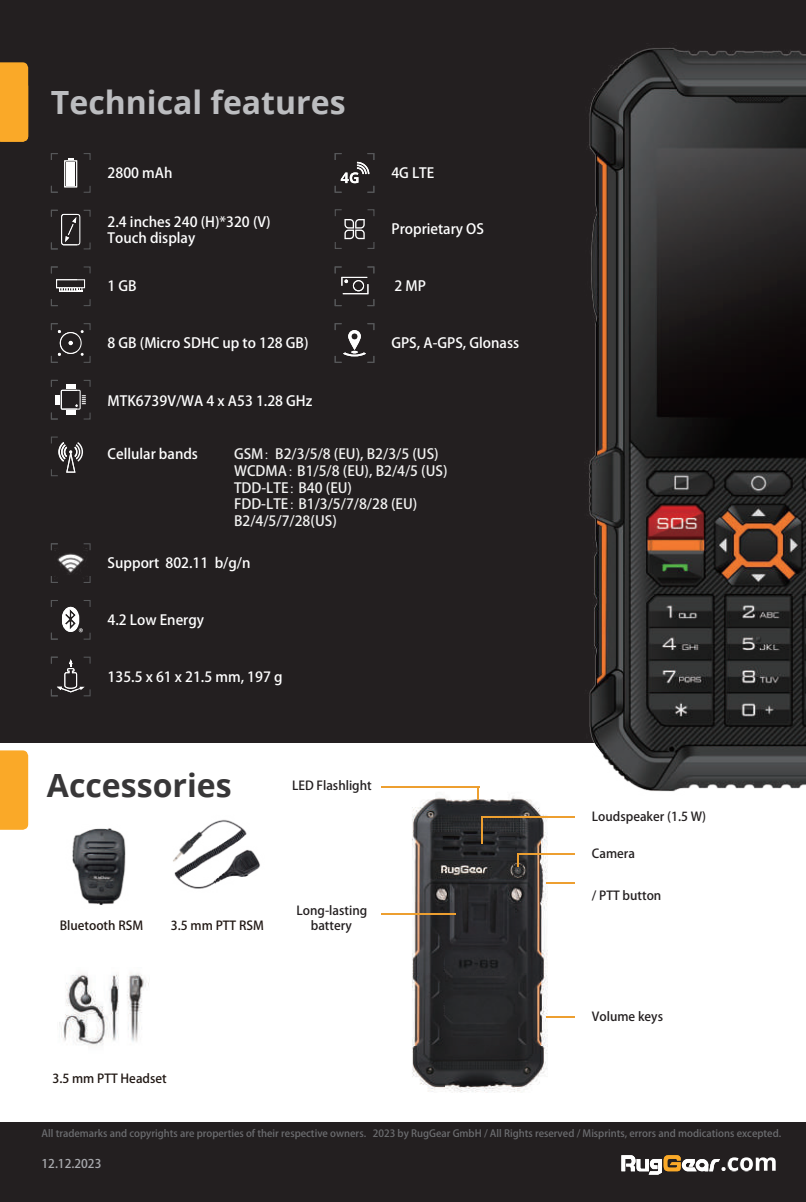
<style>
.page{position:relative;width:806px;height:1202px;background:#fff}
.page>*{position:absolute;margin:0;border:0;box-sizing:border-box;transform-origin:0 0}
.t1{font:700 32px "Open Sans";color:#bcbdc0}
.t2{font:700 32px "Open Sans";color:#383738}
.t3{font:14px/16.8px "Open Sans G Bpc EUC H";color:#fff}
.t4{font:14px/16.8px "Open Sans G Bpc EUC H";color:#f2f2f1}
.t5{font:12.4px/14.8px "Open Sans G Bpc EUC H";color:#231f20;text-align:center}
.t6{font:12.4px "Open Sans G Bpc EUC H";color:#211814}
.t7{font:12px "Open Sans G Bpc EUC H";color:#a8a9ad}
.t8{font:10px "Open Sans G Bpc EUC H";color:#6c6d70}
.s1{font-family:"Adobe Song Std";font-weight:300}
</style>
<div class="page">
<div style="left:0;top:1123px;width:805px;height:79px;background:#231f20"></div>
<div style="left:0;top:0;width:805px;height:743px;background:#231f20"></div>
<svg style="left:0;top:62px;width:28px;height:24px"></svg>
<div style="left:0;top:750px;width:28px;height:80px;background:#faa928"></div>
<svg style="left:84px;top:543px;width:6px;height:7px"></svg>
<svg style="left:84px;top:576px;width:6px;height:7px"></svg>
<svg style="left:83px;top:299px;width:8px;height:7px"></svg>
<div style="left:0;top:86px;width:28px;height:56px;background:#faa928"></div>
<svg style="left:51px;top:437px;width:32px;height:39px"></svg>
<svg style="left:51px;top:543px;width:6px;height:7px"></svg>
<svg style="left:51px;top:576px;width:6px;height:7px"></svg>
<svg style="left:51px;top:600px;width:39px;height:40px"></svg>
<svg style="left:51px;top:379px;width:40px;height:41px"></svg>
<img style="left:57px;top:306px;width:20px;height:351px">
<svg style="left:51px;top:299px;width:7px;height:7px"></svg>
<svg style="left:51px;top:266px;width:40px;height:26px"></svg>
<svg style="left:51px;top:657px;width:39px;height:39px"></svg>
<img style="left:59px;top:687px;width:18px;height:5px">
<svg style="left:51px;top:323px;width:40px;height:40px"></svg>
<svg style="left:64px;top:153px;width:27px;height:40px"></svg>
<svg style="left:51px;top:153px;width:7px;height:7px"></svg>
<svg style="left:51px;top:186px;width:7px;height:7px"></svg>
<svg style="left:51px;top:209px;width:40px;height:41px"></svg>
<img style="left:728px;top:1157px;width:11px;height:14px">
<img style="left:740px;top:1157px;width:12px;height:14px">
<img style="left:755px;top:1157px;width:20px;height:14px">
<svg style="left:334px;top:266px;width:40px;height:40px"></svg>
<svg style="left:334px;top:323px;width:40px;height:40px"></svg>
<svg style="left:334px;top:153px;width:40px;height:40px"></svg>
<svg style="left:621px;top:1155px;width:104px;height:20px"></svg>
<img style="left:663px;top:1155px;width:17px;height:16px">
<img style="left:412px;top:786px;width:163px;height:46px">
<img style="left:412px;top:832px;width:163px;height:72px">
<img style="left:412px;top:904px;width:163px;height:189px">
<hr style="left:545px;top:882px;width:29px;height:2px;background:#ed9f30">
<hr style="left:545px;top:1016px;width:29px;height:2px;background:#ed9f30">
<hr style="left:516px;top:853px;width:58px;height:1px;background:#ed9f30">
<svg style="left:516px;top:853px;width:2px;height:13px"></svg>
<hr style="left:481px;top:816px;width:2px;height:27px;background:#ed9f30">
<svg style="left:477px;top:788px;width:2px;height:11px"></svg>
<hr style="left:481px;top:816px;width:93px;height:1px;background:#ed9f30">
<hr style="left:381px;top:913px;width:74px;height:2px;background:#ed9f30">
<hr style="left:381px;top:786px;width:98px;height:2px;background:#ed9f30">
<svg style="left:334px;top:209px;width:41px;height:40px"></svg>
<img style="left:55px;top:547px;width:32px;height:33px">
<img style="left:59px;top:973px;width:90px;height:73px">
<img style="left:173px;top:819px;width:87px;height:70px">
<img style="left:72px;top:828px;width:54px;height:77px">
<img style="left:568px;top:47px;width:237px;height:750px">
<h1 class="t1" style="left:51px;top:80px;width:296px">Technical features</h1>
<p class="t3" style="left:107px;top:165px;width:66px">2800 mAh</p>
<p class="t3" style="left:391px;top:165px;width:44px">4G LTE</p>
<p class="t3" style="left:107px;top:213px;width:164px">2.4 inches 240 (H)*320 (V)<br>Touch display</p>
<p class="t3" style="left:391px;top:221px;width:94px">Proprietary OS</p>
<p class="t3" style="left:107px;top:278px;width:31px">1 GB</p>
<p class="t3" style="left:394px;top:278px;width:33px">2 MP</p>
<p class="t3" style="left:107px;top:335px;width:202px">8 GB (Micro SDHC up to 128 GB)</p>
<p class="t3" style="left:107px;top:393px;width:206px">MTK6739V/WA 4 x A53 1.28 GHz</p>
<p class="t3" style="left:391px;top:335px;width:129px">GPS, A-GPS, Glonass</p>
<p class="t3" style="left:107px;top:445px;width:92px">Cellular bands</p>
<p class="t4" style="left:234px;top:446px;width:215px">GSM<span class="s1">：</span>B2/3/5/8 (EU), B2/3/5 (US)<br>WCDMA<span class="s1">：</span>B1/5/8 (EU), B2/4/5 (US)<br>TDD-LTE<span class="s1">：</span>B40 (EU)<br>FDD-LTE<span class="s1">：</span>B1/3/5/7/8/28 (EU)<br>B2/4/5/7/28(US)</p>
<p class="t3" style="left:107px;top:555px;width:144px">Support 802.11 b/g/n</p>
<p class="t3" style="left:107px;top:612px;width:98px">4.2 Low Energy</p>
<p class="t3" style="left:107px;top:668px;width:176px">135.5 x 61 x 21.5 mm, 197 g</p>
<h1 class="t2" style="left:47px;top:763px;width:186px">Accessories</h1>
<p class="t5" style="left:292px;top:779px;width:81px">LED Flashlight</p>
<p class="t6" style="left:60px;top:918px;width:85px">Bluetooth RSM</p>
<p class="t6" style="left:171px;top:918px;width:94px">3.5 mm PTT RSM</p>
<p class="t5" style="left:296px;top:903px;width:72px">Long-lasting battery</p>
<p class="t6" style="left:52px;top:1071px;width:116px">3.5 mm PTT Headset</p>
<p class="t5" style="left:591px;top:809px;width:116px">Loudspeaker (1.5 W)</p>
<p class="t5" style="left:591px;top:846px;width:45px">Camera</p>
<p class="t5" style="left:591px;top:889px;width:71px">/ PTT button</p>
<p class="t5" style="left:591px;top:1010px;width:73px">Volume keys</p>
<p class="t8" style="left:41px;top:1128px;width:740px">All trademarks and copyrights are properties of their respective owners. 2023 by RugGear GmbH / All Rights reserved / Misprints, errors and modications excepted.</p>
<p class="t7" style="left:41px;top:1157px;width:61px">12.12.2023</p>
</div>
